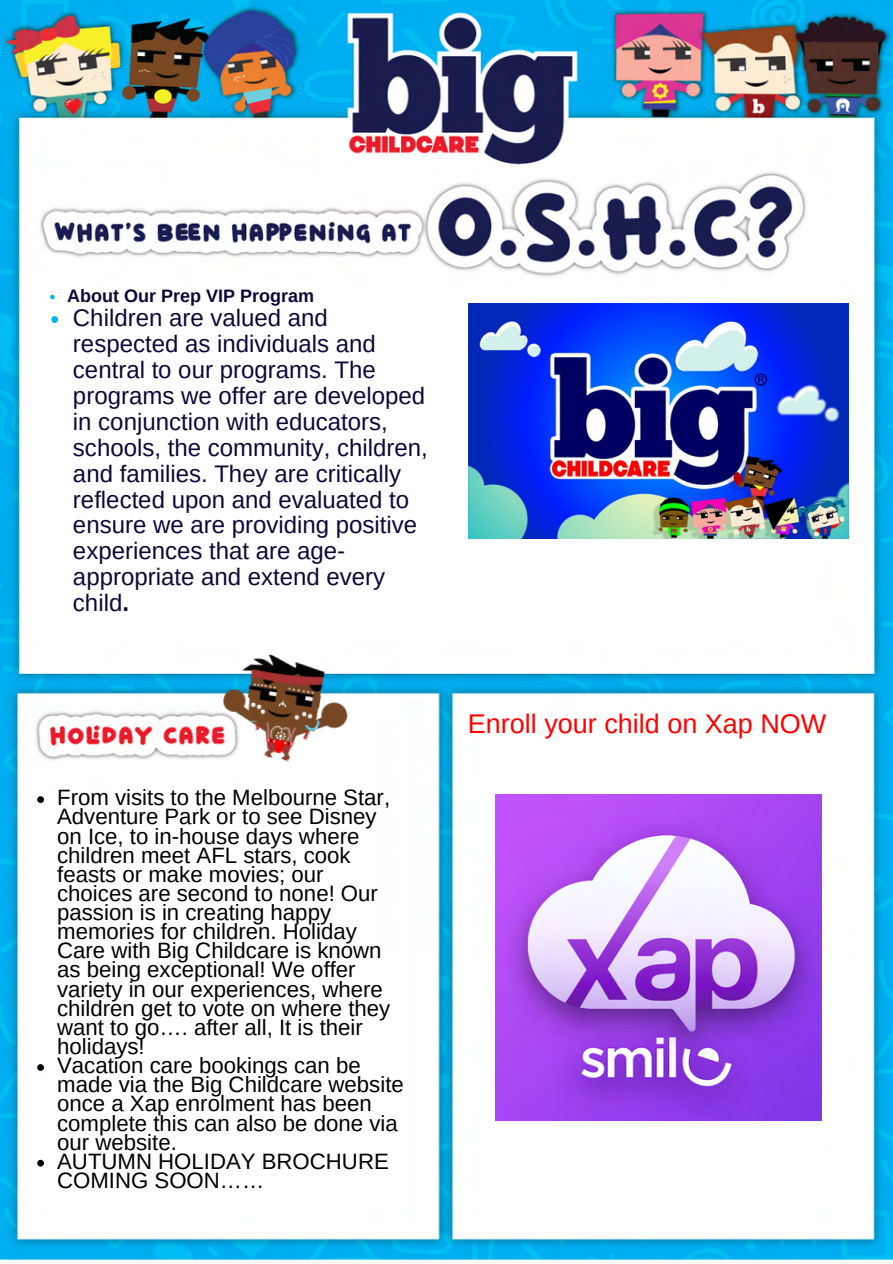
<style>
.page{position:relative;width:893px;height:1264px;background:#fff}
.page>*{position:absolute;margin:0;border:0;box-sizing:border-box;transform-origin:0 0}
.t1{font:27px "Arimo";color:#f00}
.t2{font:24px/25.8px "Arimo";color:#100739}
.t3{font:22.2px/19.2px "Arimo";color:#000}
.t4{font:700 18px "Arimo";color:#100739}
.s1{font-weight:700}
</style>
<div class="page">
<img style="left:0;top:0;width:892px;height:1259px">
<img style="left:215px;top:648px;width:140px;height:122px">
<img style="left:468px;top:303px;width:380px;height:235px">
<img style="left:495px;top:794px;width:326px;height:326px">
<svg style="left:37px;top:796px;width:7px;height:7px"></svg>
<svg style="left:37px;top:1064px;width:7px;height:6px"></svg>
<svg style="left:37px;top:1159px;width:7px;height:7px"></svg>
<svg style="left:50px;top:295px;width:5px;height:4px"></svg>
<svg style="left:51px;top:316px;width:7px;height:7px"></svg>
<p class="t4" style="left:67px;top:285px;width:248px">About Our Prep VIP Program</p>
<p class="t2" style="left:73px;top:305px;width:356px">Children are valued and respected as individuals and central to our programs. The programs we offer are developed in conjunction with educators, schools, the community, children, and families. They are critically reflected upon and evaluated to ensure we are providing positive experiences that are age&shy;appropriate and extend every child<span class="s1">.</span></p>
<p class="t3" style="left:57px;top:788px;width:348px">From visits to the Melbourne Star,<br>Adventure Park or to see Disney on Ice, to in-house days where children meet AFL stars, cook feasts or make movies; our choices are second to none! Our passion is in creating happy memories for children. Holiday<br>Care with Big Childcare is known as being exceptional! We offer variety in our experiences, where children get to vote on where they want to go…. after all, It is their holidays!<br>Vacation care bookings can be made via the Big Childcare website once a Xap enrolment has been complete this can also be done via our website.<br>AUTUMN HOLIDAY BROCHURE<br>COMING SOON……</p>
<p class="t1" style="left:468px;top:708px;width:360px">Enroll your child on Xap NOW</p>
</div>
